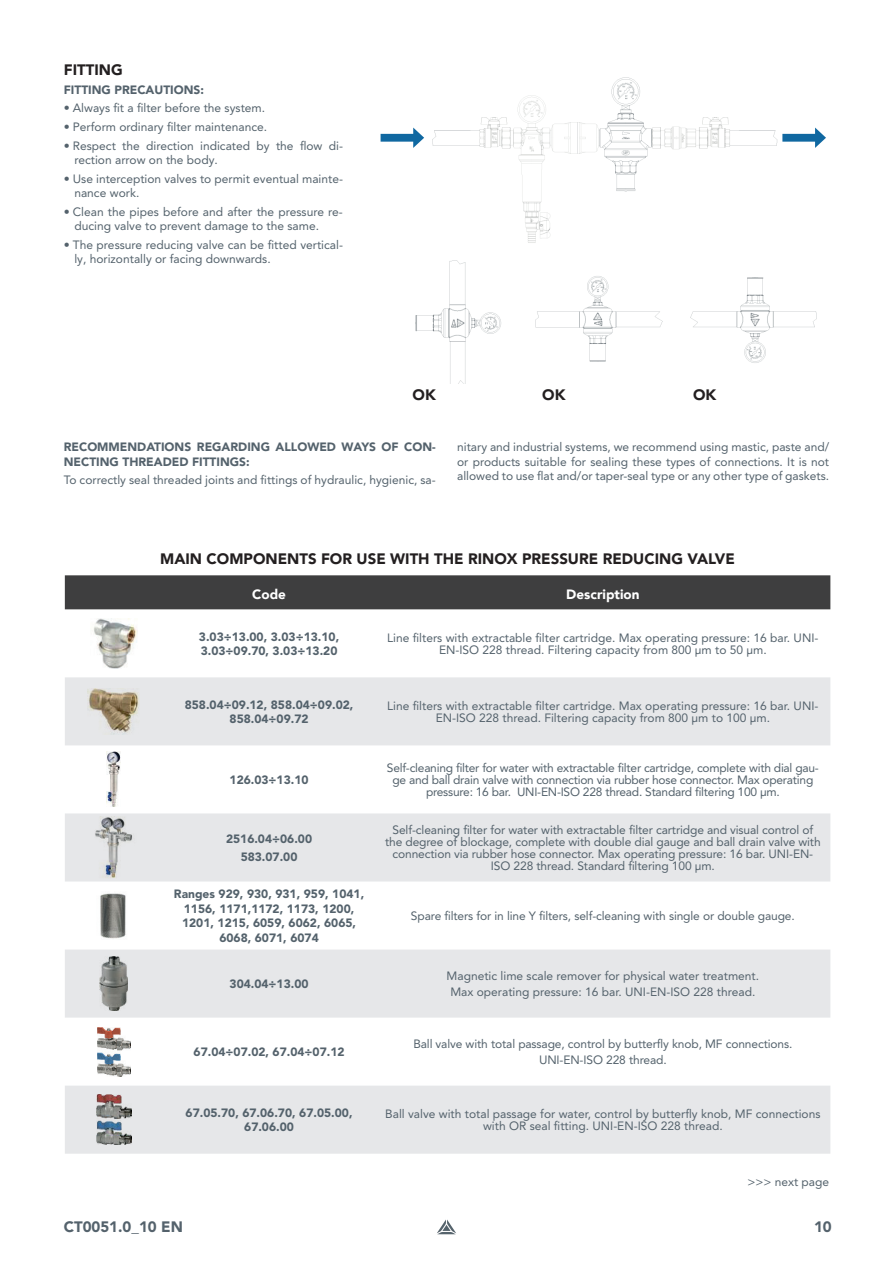
<style>
.page{position:relative;width:893px;height:1263px;background:#fff}
.page>*{position:absolute;margin:0;border:0;box-sizing:border-box;transform-origin:0 0}
.t1{font:900 15px "Avenir LT Pro";color:#231f20}
.t2{font:900 15px "Avenir LT Pro";color:#54626c}
.t3{font:900 13.5px "Avenir";color:#fff}
.t4{font:12px/14.4px "Avenir LT Pro";color:#54626c;text-align:center}
.t5{font:900 12px/14.4px "Avenir LT Pro";color:#54626c;text-align:center}
.t6{font:12px/12px "Avenir LT Pro";letter-spacing:-.02em;color:#54626c;text-align:center}
</style>
<div class="page">
<svg style="left:437px;top:1219px;width:19px;height:15px"></svg>
<img style="left:380px;top:77px;width:437px;height:306px">
<div style="left:381px;top:134px;width:36px;height:8px;background:#1068a1"></div>
<svg style="left:413px;top:128px;width:11px;height:20px"></svg>
<div style="left:782px;top:134px;width:37px;height:8px;background:#1068a1"></div>
<svg style="left:815px;top:128px;width:11px;height:20px"></svg>
<div style="left:65px;top:575px;width:765px;height:34px;background:#3e3e3f"></div>
<svg style="left:65px;top:677px;width:765px;height:477px;fill:#e6e7e9"></svg>
<img style="left:93px;top:618px;width:44px;height:51px">
<img style="left:88px;top:689px;width:52px;height:45px">
<img style="left:107px;top:751px;width:14px;height:56px">
<img style="left:91px;top:817px;width:45px;height:61px">
<img style="left:92px;top:892px;width:43px;height:47px">
<img style="left:100px;top:956px;width:28px;height:54px">
<img style="left:97px;top:1027px;width:34px;height:49px">
<img style="left:96px;top:1094px;width:35px;height:51px">
<p class="t1" style="left:64px;top:61px;width:60px">FITTING</p>
<p class="t5" style="left:64px;top:82px;width:142px">FITTING PRECAUTIONS:</p>
<p class="t4" style="left:64px;top:101px;width:203px">• Always fit a filter before the system.</p>
<p class="t4" style="left:64px;top:120px;width:205px">• Perform ordinary filter maintenance.</p>
<p class="t4" style="left:74px;top:138px;width:270px;text-align:left;text-indent:-11px">• Respect the direction indicated by the flow di&shy;rection arrow on the body.</p>
<p class="t4" style="left:74px;top:171px;width:270px;text-align:left;text-indent:-11px">• Use interception valves to permit eventual mainte&shy;nance work.</p>
<p class="t4" style="left:74px;top:204px;width:270px;text-align:left;text-indent:-11px">• Clean the pipes before and after the pressure re&shy;ducing valve to prevent damage to the same.</p>
<p class="t4" style="left:74px;top:237px;width:270px;text-align:left;text-indent:-11px">• The pressure reducing valve can be fitted vertical&shy;ly, horizontally or facing downwards.</p>
<p class="t1" style="left:413px;top:385px;width:25px">OK</p>
<p class="t1" style="left:542px;top:385px;width:25px">OK</p>
<p class="t1" style="left:693px;top:385px;width:25px">OK</p>
<p class="t5" style="left:64px;top:440px;width:374px;text-align:left">RECOMMENDATIONS REGARDING ALLOWED WAYS OF CON-<br>NECTING THREADED FITTINGS:</p>
<p class="t4" style="left:64px;top:473px;width:374px">To correctly seal threaded joints and fittings of hydraulic, hygienic, sa-</p>
<p class="t4" style="left:457px;top:440px;width:374px;text-align:justify">nitary and industrial systems, we recommend using mastic, paste and/ or products suitable for sealing these types of connections. It is not allowed to use flat and/or taper-seal type or any other type of gaskets.</p>
<p class="t1" style="left:160px;top:550px;width:576px">MAIN COMPONENTS FOR USE WITH THE RINOX PRESSURE REDUCING VALVE</p>
<p class="t3" style="left:252px;top:583px;width:35px">Code</p>
<p class="t3" style="left:566px;top:583px;width:75px">Description</p>
<p class="t5" style="left:199px;top:629px;width:142px;text-align:left">3.03÷13.00, 3.03÷13.10,<br>3.03÷09.70, 3.03÷13.20</p>
<p class="t4" style="left:387px;top:632px;width:433px;line-height:12px">Line filters with extractable filter cartridge. Max operating pressure: 16 bar. UNI-<br>EN-ISO 228 thread. Filtering capacity from 800 μm to 50 μm.</p>
<p class="t5" style="left:185px;top:697px;width:170px">858.04÷09.12, 858.04÷09.02,<br>858.04÷09.72</p>
<p class="t4" style="left:387px;top:700px;width:433px;line-height:12px">Line filters with extractable filter cartridge. Max operating pressure: 16 bar. UNI-<br>EN-ISO 228 thread. Filtering capacity from 800 μm to 100 μm.</p>
<p class="t5" style="left:230px;top:773px;width:81px">126.03÷13.10</p>
<p class="t6" style="left:387px;top:762px;width:433px">Self-cleaning filter for water with extractable filter cartridge, complete with dial gau&shy;ge and ball drain valve with connection via rubber hose connector. Max operating pressure: 16 bar. UNI-EN-ISO 228 thread. Standard filtering 100 μm.</p>
<p class="t5" style="left:226px;top:829px;width:88px;line-height:18.6px">2516.04÷06.00<br>583.07.00</p>
<p class="t4" style="left:385px;top:824px;width:437px;line-height:12px">Self-cleaning filter for water with extractable filter cartridge and visual control of the degree of blockage, complete with double dial gauge and ball drain valve with connection via rubber hose connector. Max operating pressure: 16 bar. UNI-EN-ISO 228 thread. Standard filtering 100 μm.</p>
<p class="t5" style="left:174px;top:887px;width:192px">Ranges 929, 930, 931, 959, 1041,<br>1156, 1171,1172, 1173, 1200,<br>1201, 1215, 6059, 6062, 6065,<br>6068, 6071, 6074</p>
<p class="t4" style="left:411px;top:909px;width:385px">Spare filters for in line Y filters, self-cleaning with single or double gauge.</p>
<p class="t5" style="left:230px;top:977px;width:81px">304.04÷13.00</p>
<p class="t4" style="left:447px;top:968px;width:314px;line-height:16.2px">Magnetic lime scale remover for physical water treatment.<br>Max operating pressure: 16 bar. UNI-EN-ISO 228 thread.</p>
<p class="t5" style="left:194px;top:1045px;width:152px">67.04÷07.02, 67.04÷07.12</p>
<p class="t4" style="left:413px;top:1036px;width:381px;line-height:16.2px">Ball valve with total passage, control by butterfly knob, MF connections.<br>UNI-EN-ISO 228 thread.</p>
<p class="t5" style="left:186px;top:1105px;width:168px">67.05.70, 67.06.70, 67.05.00,<br>67.06.00</p>
<p class="t4" style="left:385px;top:1108px;width:437px;line-height:12px">Ball valve with total passage for water, control by butterfly knob, MF connections with OR seal fitting. UNI-EN-ISO 228 thread.</p>
<p class="t4" style="left:747px;top:1175px;width:83px">&gt;&gt;&gt; next page</p>
<p class="t2" style="left:64px;top:1218px;width:121px">CT0051.0_10 EN</p>
<p class="t2" style="left:814px;top:1218px;width:19px">10</p>
</div>
